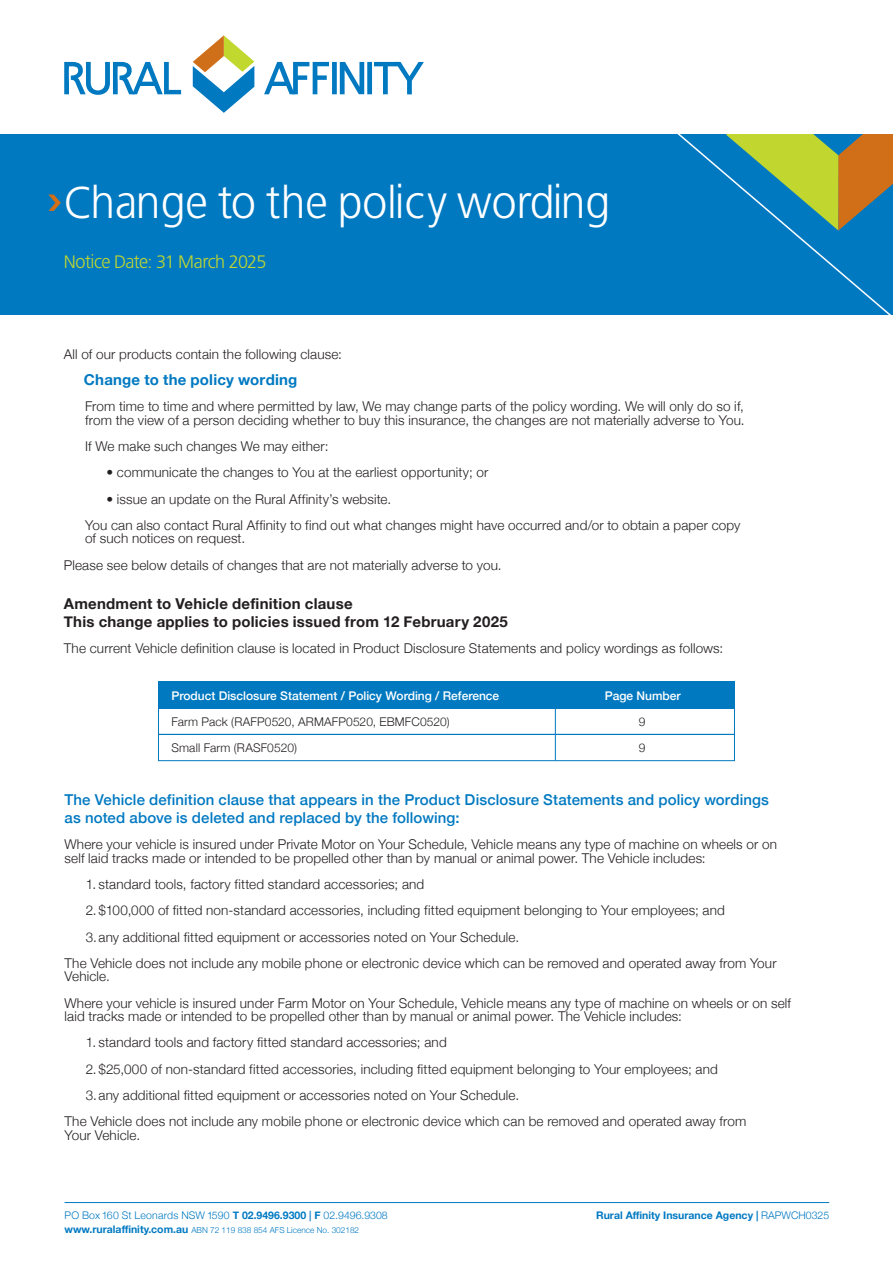
<style>
.page{position:relative;width:893px;height:1263px;background:#fff}
.page>*{position:absolute;margin:0;border:0;box-sizing:border-box;transform-origin:0 0}
.t1{font:44.4px "Bastardus Sans";color:#fff}
.main_heading{font:18px "Bastardus Sans";letter-spacing:-.03em;color:#c1d72f}
.main_heading-2{font:500 15px/18px "Helvetica Neue";letter-spacing:.01em;color:#0079c1}
.main_heading-3{font:700 15px "Helvetica Neue";letter-spacing:.015em;color:#231f20}
.main_heading-4{font:700 15px "Helvetica Neue";letter-spacing:.01em;color:#0079c1}
.main_heading-5{font:300 13.5px/13.5px "Helvetica Neue";letter-spacing:.01em;color:#231f20}
.t2{font:500 12px "Helvetica Neue";color:#fff}
.main_heading-6{font:300 12px "Helvetica Neue";letter-spacing:.015em;color:#231f20}
.t3{font:300 10.5px "Helvetica Neue";letter-spacing:.01em;color:#0079c2}
.t4{font:700 10.5px "Helvetica Neue";color:#0079c2}
.t5{font:300 8.25px "Helvetica Neue";color:#0079c2}
.s1{font-weight:700}
.s2{font-weight:700;color:#1e89ca}
.s3{font-weight:700;font-size:10.5px}
.s4{font-weight:300}
</style>
<div class="page">
<svg style="left:64px;top:62px;width:117px;height:33px"></svg>
<svg style="left:264px;top:62px;width:160px;height:32px"></svg>
<svg style="left:193px;top:35px;width:61px;height:78px"></svg>
<hr style="left:65px;top:1202px;width:764px;height:1px;background:#0079c2">
<div style="left:158px;top:682px;width:577px;height:27px;background:#0079c1"></div>
<div style="left:158px;top:687px;width:577px;height:48px;border:1px solid #0079c1"></div>
<div style="left:158px;top:734px;width:577px;height:27px;border:1px solid #0079c1"></div>
<hr style="left:555px;top:687px;width:1px;height:73px;background:#0079c1">
<div style="left:0;top:134px;width:893px;height:181px;background:#0079c1"></div>
<svg style="left:677px;top:134px;width:216px;height:181px"></svg>
<svg style="left:48px;top:195px;width:13px;height:16px"></svg>
<p class="t1" style="left:64px;top:177px;width:548px">Change to the policy wording</p>
<p class="main_heading" style="left:64px;top:251px;width:204px">Notice Date: 31 March 2025</p>
<p class="main_heading-5" style="left:64px;top:346px;width:280px">All of our products contain the following clause:</p>
<p class="main_heading-4" style="left:84px;top:368px;width:215px">Change to the policy wording</p>
<p class="main_heading-5" style="left:85px;top:399px;width:661px">From time to time and where permitted by law, We may change parts of the policy wording. We will only do so if, from the view of a person deciding whether to buy this insurance, the changes are not materially adverse to You.</p>
<p class="main_heading-5" style="left:85px;top:438px;width:245px">If We make such changes We may either:</p>
<p class="main_heading-5" style="left:106px;top:465px;width:384px">• communicate the changes to You at the earliest opportunity; or</p>
<p class="main_heading-5" style="left:106px;top:491px;width:286px">• issue an update on the Rural Affinity’s website.</p>
<p class="main_heading-5" style="left:85px;top:517px;width:657px">You can also contact Rural Affinity to find out what changes might have occurred and/or to obtain a paper copy of such notices on request.</p>
<p class="main_heading-5" style="left:64px;top:557px;width:439px">Please see below details of changes that are not materially adverse to you.</p>
<p class="main_heading-3" style="left:64px;top:592px;width:290px">Amendment to Vehicle definition clause</p>
<p class="main_heading-3" style="left:64px;top:610px;width:445px">This change applies to policies issued from 12 February 2025</p>
<p class="main_heading-5" style="left:64px;top:641px;width:661px">The current Vehicle definition clause is located in Product Disclosure Statements and policy wordings as follows:</p>
<p class="t2" style="left:171px;top:686px;width:329px">Product Disclosure Statement / Policy Wording / Reference</p>
<p class="t2" style="left:605px;top:686px;width:78px">Page Number</p>
<p class="main_heading-6" style="left:639px;top:712px;width:8px">9</p>
<p class="main_heading-6" style="left:639px;top:738px;width:8px">9</p>
<p class="main_heading-6" style="left:171px;top:712px;width:280px">Farm Pack (RAFP0520, ARMAFP0520, EBMFC0520)</p>
<p class="main_heading-6" style="left:171px;top:738px;width:127px">Small Farm (RASF0520)</p>
<p class="main_heading-2" style="left:65px;top:789px;width:706px">The Vehicle definition clause that appears in the Product Disclosure Statements and policy wordings as noted above is deleted and replaced by the following:</p>
<p class="main_heading-5" style="left:65px;top:837px;width:714px">Where your vehicle is insured under Private Motor on Your Schedule, Vehicle means any type of machine on wheels or on self laid tracks made or intended to be propelled other than by manual or animal power. The Vehicle includes:</p>
<p class="main_heading-5" style="left:86px;top:876px;width:340px">1. standard tools, factory fitted standard accessories; and</p>
<p class="main_heading-5" style="left:86px;top:903px;width:641px">2. $100,000 of fitted non-standard accessories, including fitted equipment belonging to Your employees; and</p>
<p class="main_heading-5" style="left:86px;top:929px;width:435px">3.any additional fitted equipment or accessories noted on Your Schedule.</p>
<p class="main_heading-5" style="left:65px;top:955px;width:714px">The Vehicle does not include any mobile phone or electronic device which can be removed and operated away from Your<br>Vehicle.</p>
<p class="main_heading-5" style="left:65px;top:995px;width:728px">Where your vehicle is insured under Farm Motor on Your Schedule, Vehicle means any type of machine on wheels or on self laid tracks made or intended to be propelled other than by manual or animal power. The Vehicle includes:</p>
<p class="main_heading-5" style="left:86px;top:1035px;width:362px">1. standard tools and factory fitted standard accessories; and</p>
<p class="main_heading-5" style="left:86px;top:1061px;width:634px">2. $25,000 of non-standard fitted accessories, including fitted equipment belonging to Your employees; and</p>
<p class="main_heading-5" style="left:86px;top:1087px;width:435px">3.any additional fitted equipment or accessories noted on Your Schedule.</p>
<p class="main_heading-5" style="left:65px;top:1113px;width:683px">The Vehicle does not include any mobile phone or electronic device which can be removed and operated away from<br>Your Vehicle.</p>
<p class="t3" style="left:65px;top:1207px;width:325px">PO Box 160 St Leonards NSW 1590 <span class="s1">T 02.9496.9300</span> <span class="s2">|</span> <span class="s1">F</span> 02.9496.9308</p>
<p class="t5" style="left:65px;top:1223px;width:296px"><span class="s3">www.ruralaffinity.com.au</span> ABN 72 119 838 854 AFS Licence No. 302182</p>
<p class="t4" style="left:596px;top:1207px;width:235px">Rural Affinity Insurance Agency | <span class="s4">RAPWCH0325</span></p>
</div>
